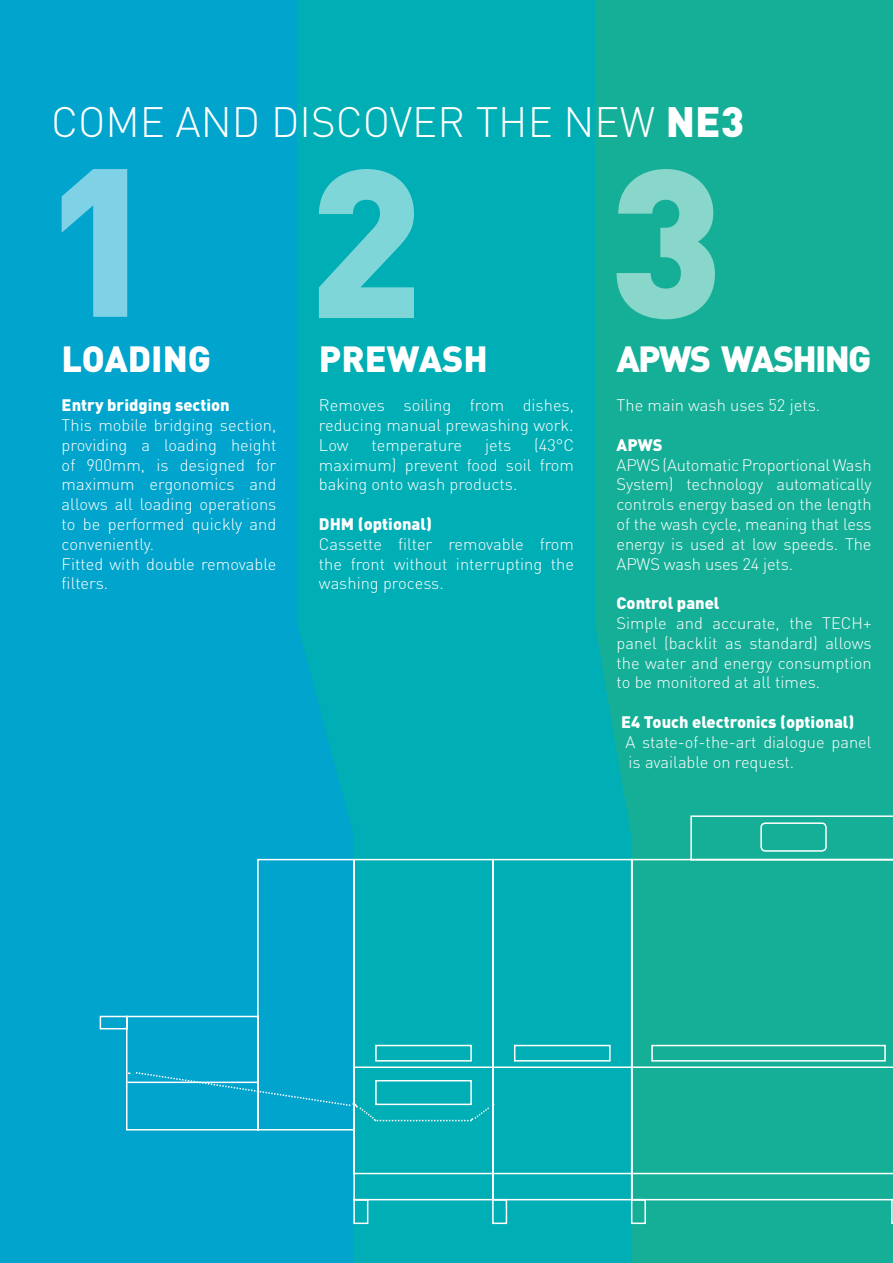
<style>
.page{position:relative;width:893px;height:1263px;background:#fff}
.page>*{position:absolute;margin:0;border:0;box-sizing:border-box;transform-origin:0 0}
.t1{font:300 42px "DIN";color:#fff}
.t2{font:900 36px "DIN";color:#fff}
.t3{font:900 36px "DIN";letter-spacing:-.05em;color:#fff}
.t4{font:300 16.5px/19.8px "DIN";color:#fff;text-align:justify}
.t5{font:900 16.5px "DIN";color:#fff}
.s1{font-weight:900}
</style>
<div class="page">
<div style="left:571px;top:619px;width:322px;height:644px;background:#15af97"></div>
<div style="left:441px;top:0;width:452px;height:643px;background:#15af97"></div>
<div style="left:0;top:679px;width:354px;height:584px;background:#00a4cc"></div>
<div style="left:354px;top:801px;width:277px;height:462px;background:#00aeb5"></div>
<div style="left:0;top:0;width:441px;height:643px;background:#00a4cc"></div>
<div style="left:298px;top:0;width:297px;height:643px;background:#00aeb5"></div>
<div style="left:0;top:643px;width:298px;height:36px;background:#00a4cc"></div>
<div style="left:298px;top:628px;width:297px;height:107px;background:#00aeb5"></div>
<svg style="left:595px;top:627px;width:19px;height:108px"></svg>
<svg style="left:99px;top:735px;width:794px;height:490px"></svg>
<svg style="left:469px;top:1032px;width:424px;height:142px"></svg>
<svg style="left:134px;top:1071px;width:362px;height:52px"></svg>
<svg style="left:62px;top:169px;width:65px;height:148px"></svg>
<svg style="left:319px;top:169px;width:95px;height:149px"></svg>
<svg style="left:617px;top:169px;width:98px;height:150px"></svg>
<div style="left:760px;top:822px;width:67px;height:30px;border:2px solid #fff;border-radius:4px"></div>
<h1 class="t1" style="left:51px;top:96px;width:694px">COME AND DISCOVER THE NEW <span class="s1">NE3</span></h1>
<h2 class="t2" style="left:62px;top:334px;width:151px">LOADING</h2>
<p class="t5" style="left:62px;top:394px;width:170px">Entry bridging section</p>
<p class="t4" style="left:62px;top:415px;width:216px;text-align:left">This mobile bridging section, providing a loading height of 900mm, is designed for maximum ergonomics and allows all loading operations to be performed quickly and conveniently.<br>Fitted with double removable filters.</p>
<h2 class="t2" style="left:319px;top:334px;width:171px">PREWASH</h2>
<p class="t4" style="left:319px;top:395px;width:257px">Removes soiling from dishes, reducing manual prewashing work.<br>Low</p>
<p class="t4" style="left:319px;top:435px;width:257px;text-indent:215px">(43°C maximum) prevent food soil from baking onto wash products.</p>
<p class="t5" style="left:319px;top:513px;width:115px">DHM (optional)</p>
<p class="t4" style="left:319px;top:534px;width:257px">Cassette filter removable from the front without interrupting the washing process.</p>
<p class="t4" style="left:372px;top:435px;width:92px">temperature</p>
<p class="t4" style="left:485px;top:435px;width:28px">jets</p>
<h2 class="t3" style="left:617px;top:334px;width:257px">APWS WASHING</h2>
<p class="t4" style="left:617px;top:395px;width:205px">The main wash uses 52 jets.</p>
<p class="t5" style="left:617px;top:434px;width:47px">APWS</p>
<p class="t4" style="left:617px;top:455px;width:257px">APWS (Automatic Proportional Wash System) technology automatically controls energy based on the length of the wash cycle, meaning that less energy is used at low speeds. The APWS wash uses 24 jets.</p>
<p class="t5" style="left:617px;top:592px;width:105px">Control panel</p>
<p class="t4" style="left:617px;top:613px;width:257px">Simple and accurate, the TECH+ panel (backlit as standard) allows the water and energy consumption to be monitored at all times.</p>
<p class="t5" style="left:621px;top:711px;width:235px">E4 Touch electronics (optional)</p>
<p class="t4" style="left:626px;top:732px;width:248px">A state-of-the-art dialogue panel is available on request.</p>
</div>
